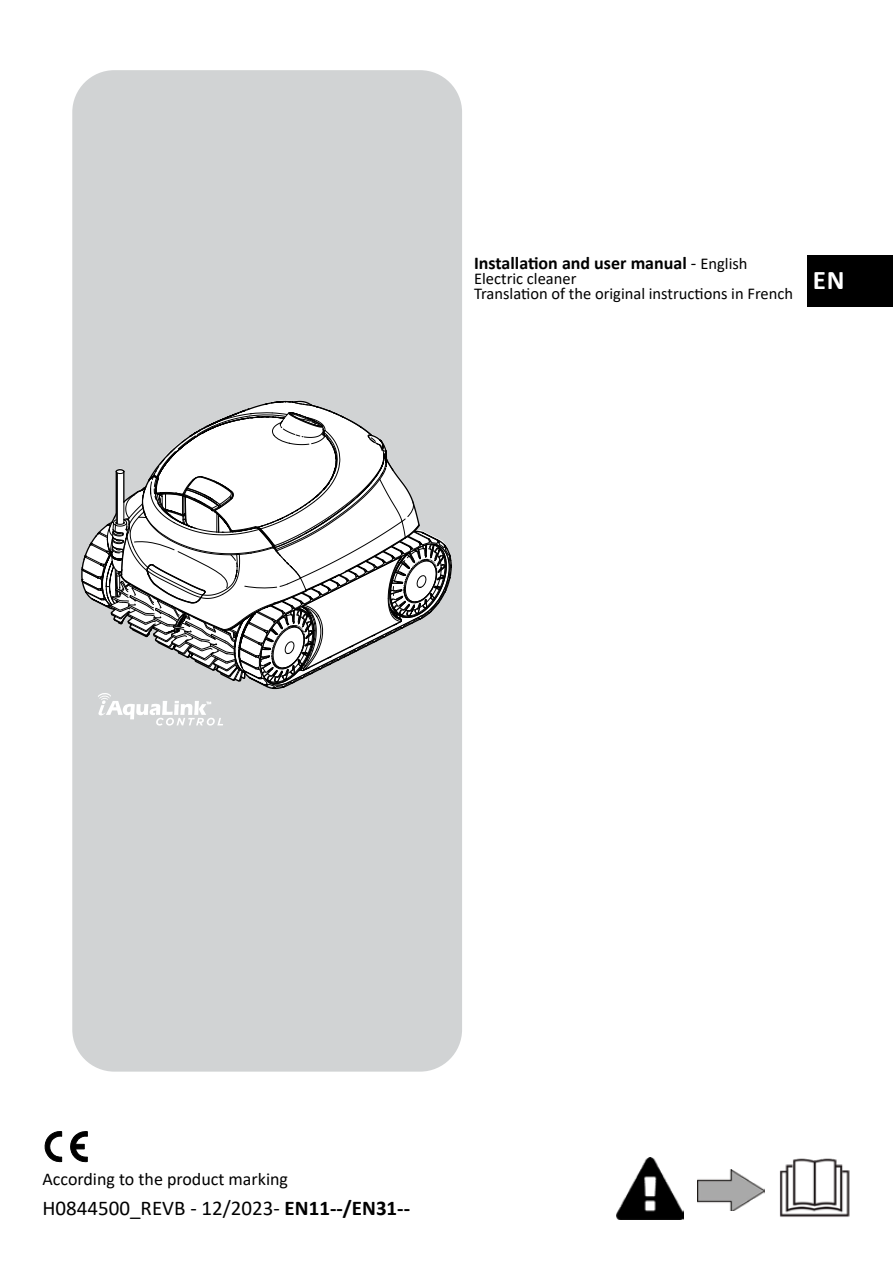
<style>
.page{position:relative;width:893px;height:1263px;background:#fff}
.page>*{position:absolute;margin:0;border:0;box-sizing:border-box;transform-origin:0 0}
.t1{font:700 27px "Calibri";color:#fff}
.t2{font:21px "Calibri";color:#000}
.t3{font:700 18px "Calibri";color:#000}
.t4{font:18px "Calibri";color:#000}
.t5{font:16.5px/15px "Calibri";color:#000}
.s1{font-weight:400}
.s2{font-weight:400;font-size:16.5px}
.s3{font-weight:700}
</style>
<div class="page">
<div style="left:72px;top:70px;width:390px;height:1001px;background:#d1d3d4;border-radius:42px"></div>
<div style="left:808px;top:255px;width:85px;height:51px;background:#000"></div>
<img style="left:779px;top:1158px;width:71px;height:59px">
<img style="left:697px;top:1169px;width:67px;height:42px">
<img style="left:617px;top:1158px;width:66px;height:62px">
<svg style="left:44px;top:1131px;width:18px;height:31px"></svg>
<svg style="left:70px;top:1131px;width:18px;height:31px"></svg>
<svg style="left:81px;top:400px;width:371px;height:325px"></svg>
<p class="t3" style="left:474px;top:250px;width:275px">Installation and user manual <span class="s1">-</span> <span class="s2">English</span></p>
<p class="t5" style="left:474px;top:270px;width:320px">Electric cleaner<br>Translation of the original instructions in French</p>
<h1 class="t1" style="left:813px;top:261px;width:34px">EN</h1>
<p class="t4" style="left:43px;top:1167px;width:247px">According to the product marking</p>
<p class="t2" style="left:43px;top:1193px;width:369px">H0844500_REVB - 12/2023- <span class="s3">EN11--/EN31--</span></p>
</div>
